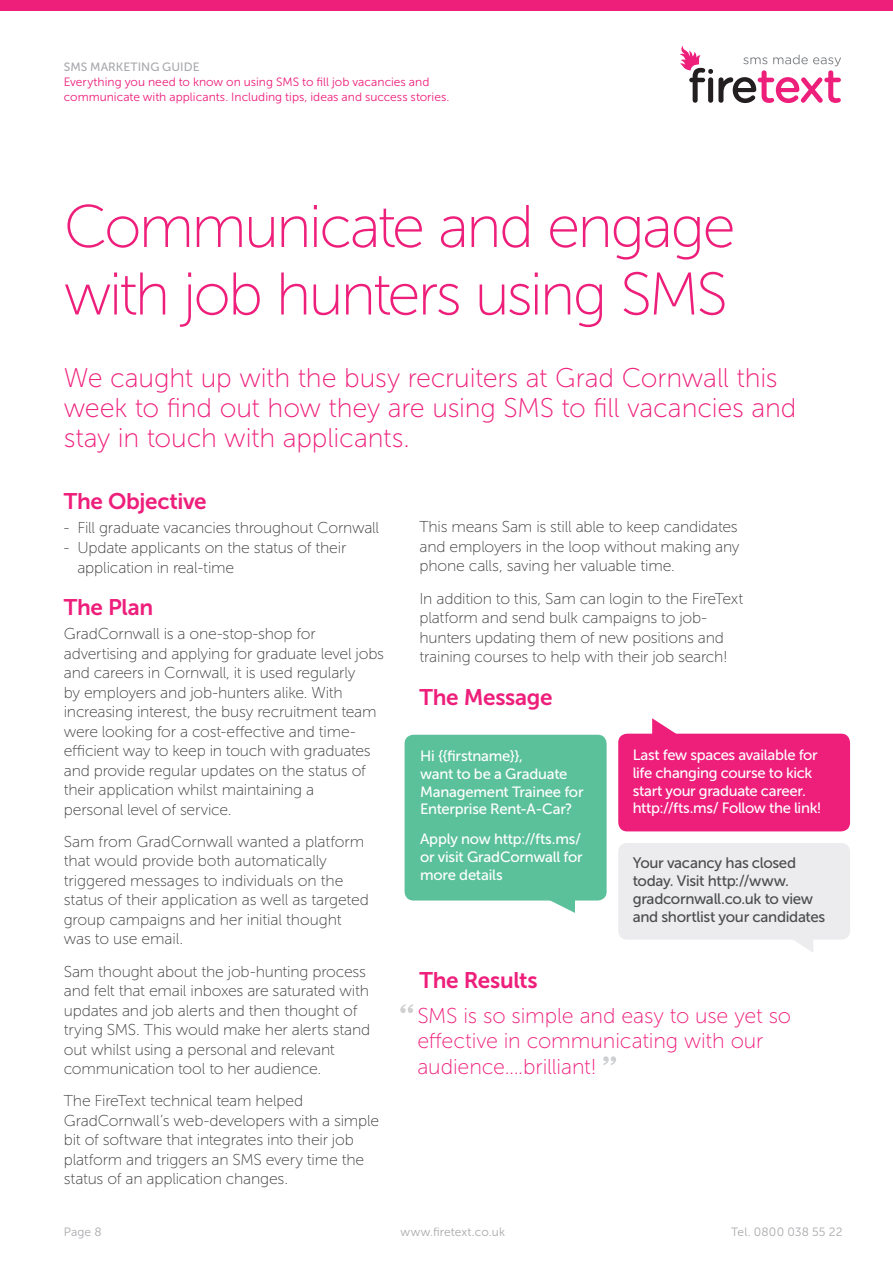
<style>
.page{position:relative;width:893px;height:1263px;background:#fff}
.page>*{position:absolute;margin:0;border:0;box-sizing:border-box;transform-origin:0 0}
.t1{font:60px/67.5px "Museo Sans 100";letter-spacing:-.045em;color:#ee1e7b}
.t2{font:27px/30px "Museo Sans 100";letter-spacing:-.005em;color:#ee1e7b}
.t3{font:22.5px "Museo Sans 700";letter-spacing:-.015em;color:#ee1e7b}
.t4{font:21.45px/25.3px "Museo Sans 100";letter-spacing:-.01em;color:#ee1e7b}
.t5{font:15.75px/19.5px "Museo Sans 100";letter-spacing:-.01em;color:#3e3e3f}
.t6{font:15.15px/18px "Museo Sans 500";letter-spacing:-.02em;color:#4b4c4d}
.t7{font:14.85px/17.5px "Museo Sans 500";letter-spacing:-.02em;color:#fff}
.t8{font:12px/15px "Museo Sans 300";color:#ee1e7b}
.t9{font:12px "Museo Sans 300";letter-spacing:.01em;color:#a8a9ad}
.t10{font:12px "Museo Sans 500";letter-spacing:.005em;color:#a8a9ad}
</style>
<div class="page">
<div style="left:0;top:0;width:893px;height:11px;background:#ee1e7b"></div>
<svg style="left:680px;top:46px;width:161px;height:57px"></svg>
<svg style="left:400px;top:1004px;width:13px;height:9px"></svg>
<svg style="left:603px;top:1056px;width:13px;height:9px"></svg>
<div style="left:405px;top:735px;width:202px;height:165px;background:#5bc19b;border-radius:9px"></div>
<svg style="left:541px;top:900px;width:34px;height:13px"></svg>
<div style="left:618px;top:734px;width:232px;height:97px;background:#ee1e7b;border-radius:9px"></div>
<div style="left:618px;top:843px;width:232px;height:97px;background:#ececee;border-radius:9px"></div>
<svg style="left:652px;top:718px;width:26px;height:16px"></svg>
<svg style="left:794px;top:940px;width:19px;height:12px"></svg>
<p class="t10" style="left:64px;top:60px;width:137px">SMS MARKETING GUIDE</p>
<p class="t8" style="left:64px;top:74px;width:387px">Everything you need to know on using SMS to fill job vacancies and communicate with applicants. Including tips, ideas and success stories.</p>
<h1 class="t1" style="left:64px;top:193px;width:673px">Communicate and engage with job hunters using SMS</h1>
<h2 class="t2" style="left:64px;top:363px;width:734px">We caught up with the busy recruiters at Grad Cornwall this week to find out how they are using SMS to fill vacancies and stay in touch with applicants.</h2>
<h3 class="t3" style="left:64px;top:489px;width:144px">The Objective</h3>
<p class="t5" style="left:64px;top:518px;width:317px">- Fill graduate vacancies throughout Cornwall</p>
<p class="t5" style="left:77px;top:538px;width:270px;text-indent:-14px">- Update applicants on the status of their application in real-time</p>
<h3 class="t3" style="left:64px;top:595px;width:91px">The Plan</h3>
<p class="t5" style="left:64px;top:624px;width:322px">GradCornwall is a one-stop-shop for advertising and applying for graduate level jobs and careers in Cornwall, it is used regularly<br>by employers and job-hunters alike. With increasing interest, the busy recruitment team were looking for a cost-effective and time&shy;efficient way to keep in touch with graduates and provide regular updates on the status of their application whilst maintaining a<br>personal level of service.</p>
<p class="t5" style="left:64px;top:832px;width:307px">Sam from GradCornwall wanted a platform that would provide both automatically triggered messages to individuals on the status of their application as well as targeted group campaigns and her initial thought was to use email.</p>
<p class="t5" style="left:64px;top:962px;width:308px">Sam thought about the job-hunting process and felt that email inboxes are saturated with updates and job alerts and then thought of trying SMS. This would make her alerts stand out whilst using a personal and relevant communication tool to her audience.</p>
<p class="t5" style="left:64px;top:1091px;width:317px">The FireText technical team helped GradCornwall’s web-developers with a simple bit of software that integrates into their job platform and triggers an SMS every time the status of an application changes.</p>
<p class="t5" style="left:419px;top:517px;width:322px">This means Sam is still able to keep candidates and employers in the loop without making any phone calls, saving her valuable time.</p>
<p class="t5" style="left:419px;top:588px;width:325px">In addition to this, Sam can login to the FireText platform and send bulk campaigns to job&shy;hunters updating them of new positions and training courses to help with their job search!</p>
<h3 class="t3" style="left:419px;top:684px;width:135px">The Message</h3>
<p class="t7" style="left:420px;top:748px;width:165px">Hi {{firstname}},<br>want to be a Graduate<br>Management Trainee for<br>Enterprise Rent-A-Car?</p>
<p class="t7" style="left:420px;top:830px;width:164px">Apply now http://fts.ms/ or visit GradCornwall for more details</p>
<h3 class="t3" style="left:419px;top:967px;width:120px">The Results</h3>
<p class="t7" style="left:633px;top:746px;width:190px">Last few spaces available for life changing course to kick start your graduate career. http://fts.ms/ Follow the link!</p>
<p class="t6" style="left:633px;top:853px;width:194px">Your vacancy has closed today. Visit http://www. gradcornwall.co.uk to view and shortlist your candidates</p>
<h3 class="t4" style="left:417px;top:1003px;width:375px">SMS is so simple and easy to use yet so effective in communicating with our audience....brilliant!</h3>
<p class="t9" style="left:64px;top:1225px;width:39px">Page 8</p>
<p class="t9" style="left:401px;top:1225px;width:106px">www.firetext.co.uk</p>
<p class="t9" style="left:731px;top:1225px;width:113px">Tel. 0800 038 55 22</p>
</div>
